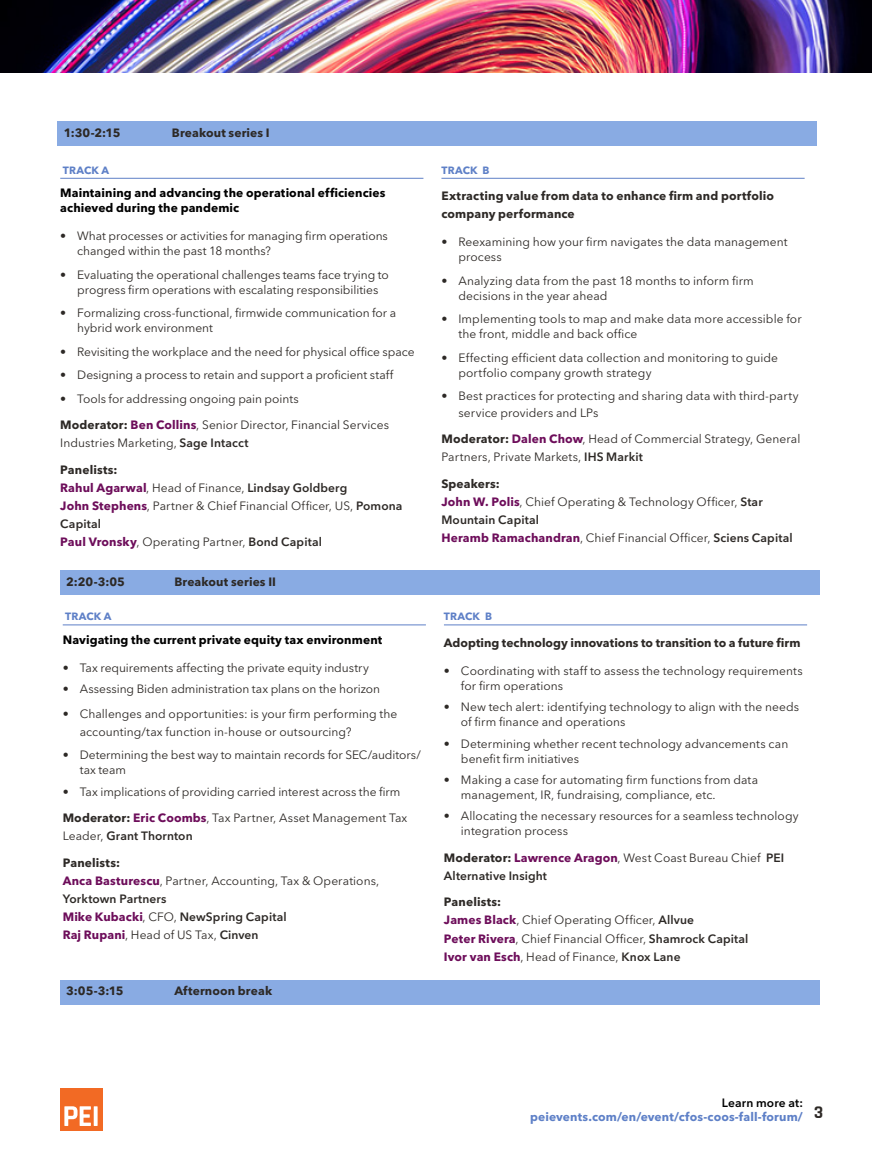
<style>
.page{position:relative;width:872px;height:1149px;background:#fff}
.page>*{position:absolute;margin:0;border:0;box-sizing:border-box;transform-origin:0 0}
.t1{font:700 18px "Rajdhani";color:#2d2926}
.Speaker{font:12px/15px "Avenir Next LT Pro";letter-spacing:.005em;color:#2d2926}
.Regular_Copy{font:700 12px/15px "Avenir Next LT Pro";letter-spacing:.01em;color:#000}
.Regular_Copy-2{font:700 12px/18px "Avenir Next LT Pro";letter-spacing:.01em;color:#2d2926}
.Session_Title_BAR{font:700 12px "Avenir Next LT Pro";letter-spacing:.01em;color:#2d2926}
.t2{font:700 12px "Avenir Next LT Pro";letter-spacing:.01em;color:#5e80c7}
.Speaker-2{font:600 12px "Avenir Next LT Pro";letter-spacing:.01em;color:#2d2926}
.Speaker-3{font:700 12px "Avenir Next LT Pro";letter-spacing:.01em;color:#2d2926}
.t3{font:600 12px "Avenir Next LT Pro";letter-spacing:.01em;color:#000}
.Room__Cols{font:700 10.5px "Avenir Next LT Pro";letter-spacing:.015em;color:#5e80c7}
.s1{font-weight:700}
.s2{font-weight:700;color:#6d0d5a}
.s3{font-weight:600}
.s4{font-weight:400}
</style>
<div class="page">
<img style="left:0;top:0;width:872px;height:72px">
<div style="left:60px;top:570px;width:759px;height:24px;background:#89abe3"></div>
<hr style="left:63px;top:624px;width:363px;height:1px;background:#5e80c7">
<hr style="left:444px;top:624px;width:363px;height:1px;background:#5e80c7">
<div style="left:57px;top:121px;width:759px;height:25px;background:#89abe3"></div>
<hr style="left:60px;top:178px;width:363px;height:1px;background:#5e80c7">
<hr style="left:441px;top:178px;width:363px;height:1px;background:#5e80c7">
<div style="left:60px;top:979px;width:759px;height:25px;background:#89abe3"></div>
<div style="left:60px;top:1087px;width:42px;height:43px;background:#f26a24"></div>
<svg style="left:64px;top:1106px;width:34px;height:19px"></svg>
<p class="Session_Title_BAR" style="left:64px;top:125px;width:58px">1:30-2:15</p>
<p class="Session_Title_BAR" style="left:172px;top:125px;width:99px">Breakout series I</p>
<p class="Room__Cols" style="left:63px;top:164px;width:48px">TRACK A</p>
<p class="Regular_Copy" style="left:60px;top:185px;width:327px">Maintaining and advancing the operational efficiencies achieved during the pandemic</p>
<p class="Speaker" style="left:77px;top:228px;width:312px;text-indent:-17px">• What processes or activities for managing firm operations changed within the past 18 months?</p>
<p class="Speaker" style="left:60px;top:267px;width:330px;text-align:center">• Evaluating the operational challenges teams face trying to progress firm operations with escalating responsibilities</p>
<p class="Speaker" style="left:77px;top:305px;width:320px;text-indent:-17px">• Formalizing cross-functional, firmwide communication for a hybrid work environment</p>
<p class="Speaker" style="left:60px;top:344px;width:356px">• Revisiting the workplace and the need for physical office space</p>
<p class="Speaker" style="left:60px;top:367px;width:334px">• Designing a process to retain and support a proficient staff</p>
<p class="Speaker" style="left:60px;top:391px;width:240px">• Tools for addressing ongoing pain points</p>
<p class="Speaker" style="left:60px;top:416px;width:330px;line-height:18px"><span class="s1">Moderator:</span> <span class="s2">Ben Collins</span>, Senior Director, Financial Services<br>Industries Marketing, <span class="s3">Sage Intacct</span></p>
<p class="Speaker-3" style="left:60px;top:462px;width:59px">Panelists:</p>
<p class="Speaker" style="left:60px;top:480px;width:289px"><span class="s2">Rahul Agarwal</span>, Head of Finance, <span class="s3">Lindsay Goldberg</span></p>
<p class="Speaker" style="left:60px;top:496px;width:344px;line-height:18px"><span class="s2">John Stephens</span>, Partner &amp; Chief Financial Officer, US, <span class="s3">Pomona<br>Capital</span></p>
<p class="Speaker" style="left:60px;top:534px;width:263px"><span class="s2">Paul Vronsky</span>, Operating Partner, <span class="s3">Bond Capital</span></p>
<p class="Session_Title_BAR" style="left:66px;top:574px;width:60px">2:20-3:05</p>
<p class="Session_Title_BAR" style="left:174px;top:574px;width:103px">Breakout series II</p>
<p class="Room__Cols" style="left:65px;top:610px;width:48px">TRACK A</p>
<p class="Regular_Copy" style="left:63px;top:632px;width:321px">Navigating the current private equity tax environment</p>
<p class="Speaker" style="left:63px;top:660px;width:308px">• Tax requirements affecting the private equity industry</p>
<p class="Speaker" style="left:63px;top:681px;width:319px">• Assessing Biden administration tax plans on the horizon</p>
<p class="Speaker" style="left:80px;top:704px;width:319px;line-height:18px;text-indent:-17px">• Challenges and opportunities: is your firm performing the accounting/tax function in-house or outsourcing?</p>
<p class="Speaker" style="left:80px;top:747px;width:343px;text-indent:-17px">• Determining the best way to maintain records for SEC/auditors/ tax team</p>
<p class="Speaker" style="left:63px;top:783px;width:339px">• Tax implications of providing carried interest across the firm</p>
<p class="Speaker" style="left:63px;top:808px;width:346px;line-height:18px"><span class="s1">Moderator:</span> <span class="s2">Eric Coombs</span>, Tax Partner, Asset Management Tax<br>Leader, <span class="s3">Grant Thornton</span></p>
<p class="Speaker-3" style="left:63px;top:854px;width:59px">Panelists:</p>
<p class="Speaker" style="left:63px;top:871px;width:318px;line-height:18px"><span class="s2">Anca Basturescu</span>, Partner, Accounting, Tax &amp; Operations,<br><span class="s3">Yorktown Partners</span></p>
<p class="Speaker-2" style="left:63px;top:908px;width:225px"><span class="s2">Mike Kubacki</span><span class="s4">, CFO,</span> NewSpring Capital</p>
<p class="Speaker" style="left:63px;top:926px;width:197px"><span class="s2">Raj Rupani</span>, Head of US Tax, <span class="s3">Cinven</span></p>
<p class="Session_Title_BAR" style="left:66px;top:983px;width:59px">3:05-3:15</p>
<p class="Session_Title_BAR" style="left:174px;top:983px;width:99px">Afternoon break</p>
<p class="Room__Cols" style="left:441px;top:164px;width:50px">TRACK B</p>
<p class="Regular_Copy-2" style="left:441px;top:187px;width:334px">Extracting value from data to enhance firm and portfolio company performance</p>
<p class="Speaker" style="left:458px;top:234px;width:331px;text-indent:-17px">• Reexamining how your firm navigates the data management process</p>
<p class="Speaker" style="left:458px;top:273px;width:297px;text-indent:-17px">• Analyzing data from the past 18 months to inform firm decisions in the year ahead</p>
<p class="Speaker" style="left:458px;top:311px;width:345px;text-indent:-17px">• Implementing tools to map and make data more accessible for the front, middle and back office</p>
<p class="Speaker" style="left:458px;top:350px;width:321px;text-indent:-17px">• Effecting efficient data collection and monitoring to guide portfolio company growth strategy</p>
<p class="Speaker" style="left:458px;top:388px;width:342px;line-height:16.5px;text-indent:-17px">• Best practices for protecting and sharing data with third-party service providers and LPs</p>
<p class="Speaker" style="left:441px;top:430px;width:360px;line-height:18px"><span class="s1">Moderator:</span> <span class="s2">Dalen Chow</span>, Head of Commercial Strategy, General<br>Partners, Private Markets, <span class="s3">IHS Markit</span></p>
<p class="Speaker" style="left:441px;top:474px;width:323px;line-height:18px"><span class="s1">Speakers:<br></span><span class="s2">John W. Polis</span>, Chief Operating &amp; Technology Officer, <span class="s3">Star<br>Mountain Capital</span></p>
<p class="Speaker" style="left:441px;top:530px;width:352px"><span class="s2">Heramb Ramachandran</span>, Chief Financial Officer, <span class="s3">Sciens Capital</span></p>
<p class="Room__Cols" style="left:444px;top:610px;width:50px">TRACK B</p>
<p class="Regular_Copy-2" style="left:444px;top:633px;width:358px">Adopting technology innovations to transition to a future firm</p>
<p class="Speaker" style="left:461px;top:663px;width:343px;text-indent:-17px">• Coordinating with staff to assess the technology requirements for firm operations</p>
<p class="Speaker" style="left:461px;top:699px;width:340px;text-indent:-17px">• New tech alert: identifying technology to align with the needs of firm finance and operations</p>
<p class="Speaker" style="left:461px;top:735px;width:329px;text-indent:-17px">• Determining whether recent technology advancements can benefit firm initiatives</p>
<p class="Speaker" style="left:461px;top:772px;width:299px;text-indent:-17px">• Making a case for automating firm functions from data management, IR, fundraising, compliance, etc.</p>
<p class="Speaker" style="left:461px;top:808px;width:339px;text-indent:-17px">• Allocating the necessary resources for a seamless technology integration process</p>
<p class="Speaker" style="left:444px;top:848px;width:342px;line-height:18px"><span class="s1">Moderator:</span> <span class="s2">Lawrence Aragon</span>, West Coast Bureau Chief <span class="s3">PEI<br>Alternative Insight</span></p>
<p class="Speaker-3" style="left:444px;top:894px;width:59px">Panelists:</p>
<p class="Speaker" style="left:444px;top:912px;width:252px"><span class="s2">James Black</span>, Chief Operating Officer, <span class="s3">Allvue</span></p>
<p class="Speaker" style="left:444px;top:930px;width:306px"><span class="s2">Peter Rivera</span>, Chief Financial Officer, <span class="s3">Shamrock Capital</span></p>
<p class="Speaker" style="left:444px;top:948px;width:238px"><span class="s2">Ivor van Esch</span>, Head of Finance, <span class="s3">Knox Lane</span></p>
<p class="t3" style="left:722px;top:1094px;width:83px">Learn more at:</p>
<p class="t2" style="left:530px;top:1109px;width:274px">peievents.com/en/event/cfos-coos-fall-forum/</p>
<h1 class="t1" style="left:814px;top:1100px;width:11px">3</h1>
</div>
